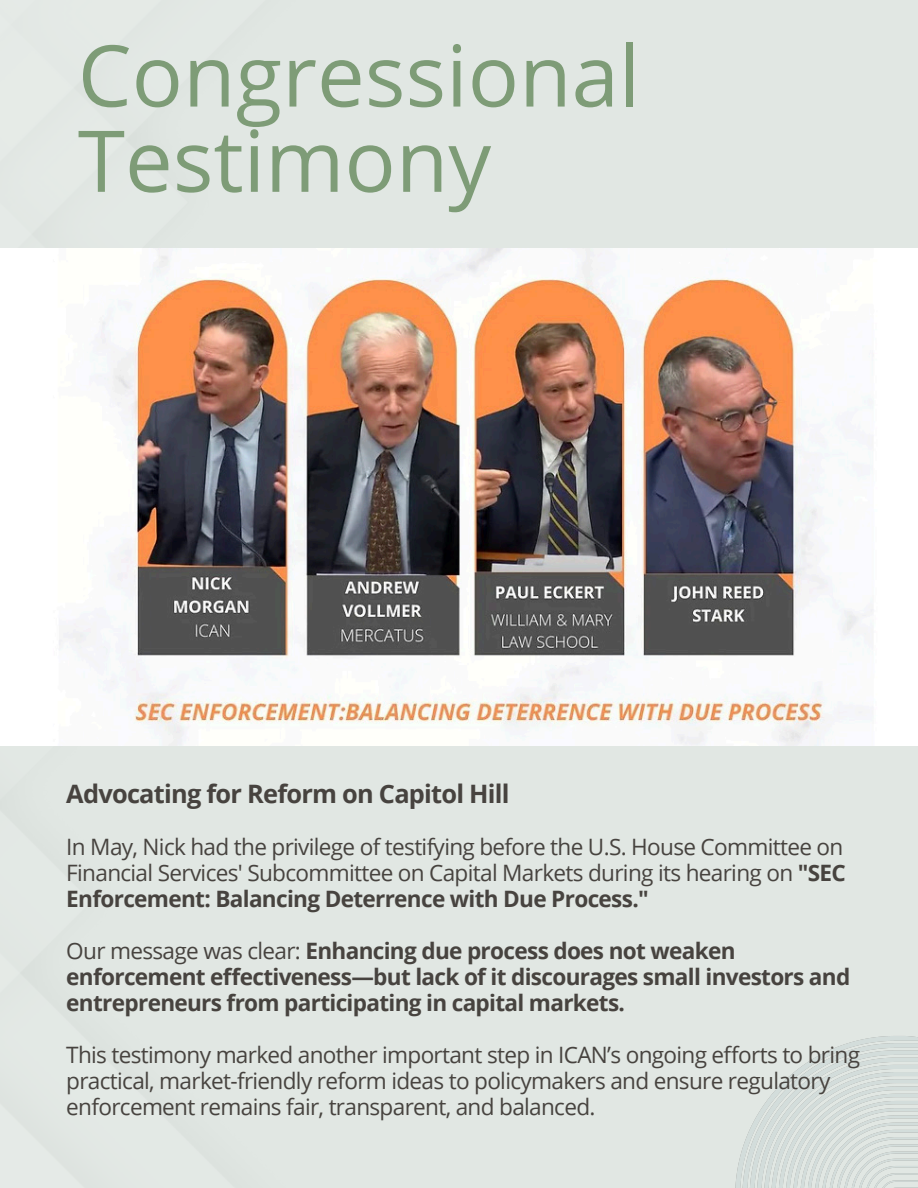
<style>
.page{position:relative;width:918px;height:1188px;background:#fff}
.page>*{position:absolute;margin:0;border:0;box-sizing:border-box;transform-origin:0 0}
.t1{font:85.2px/85.2px "Open Sans";color:#7e9c77}
.t2{font:700 25.35px "Open Sans";letter-spacing:-.03em;color:#47433f}
.t3{font:22.65px/26px "Open Sans";letter-spacing:-.03em;color:#47433f;text-align:justify}
.t4{font:700 22.65px/26px "Open Sans";letter-spacing:-.03em;color:#47433f}
.s1{font-weight:700}
.s2{font-weight:400}
</style>
<div class="page">
<img style="left:733px;top:1029px;width:185px;height:159px">
<img style="left:53px;top:248px;width:824px;height:498px">
<h1 class="t1" style="left:78px;top:31px;width:564px">Congressional<br>Testimony</h1>
<p class="t2" style="left:66px;top:776px;width:445px">Advocating for Reform on Capitol Hill</p>
<p class="t3" style="left:66px;top:834px;width:781px">In May, Nick had the privilege of testifying before the U.S. House Committee on Financial Services' Subcommittee on Capital Markets during its hearing on <span class="s1">"SEC Enforcement: Balancing Deterrence with Due Process."</span></p>
<p class="t4" style="left:66px;top:937px;width:786px"><span class="s2">Our message was clear:</span> Enhancing due process does not weaken enforcement effectiveness—but lack of it discourages small investors and entrepreneurs from participating in capital markets.</p>
<p class="t3" style="left:66px;top:1041px;width:795px;text-align:left">This testimony marked another important step in ICAN’s ongoing efforts to bring practical, market-friendly reform ideas to policymakers and ensure regulatory enforcement remains fair, transparent, and balanced.</p>
</div>
